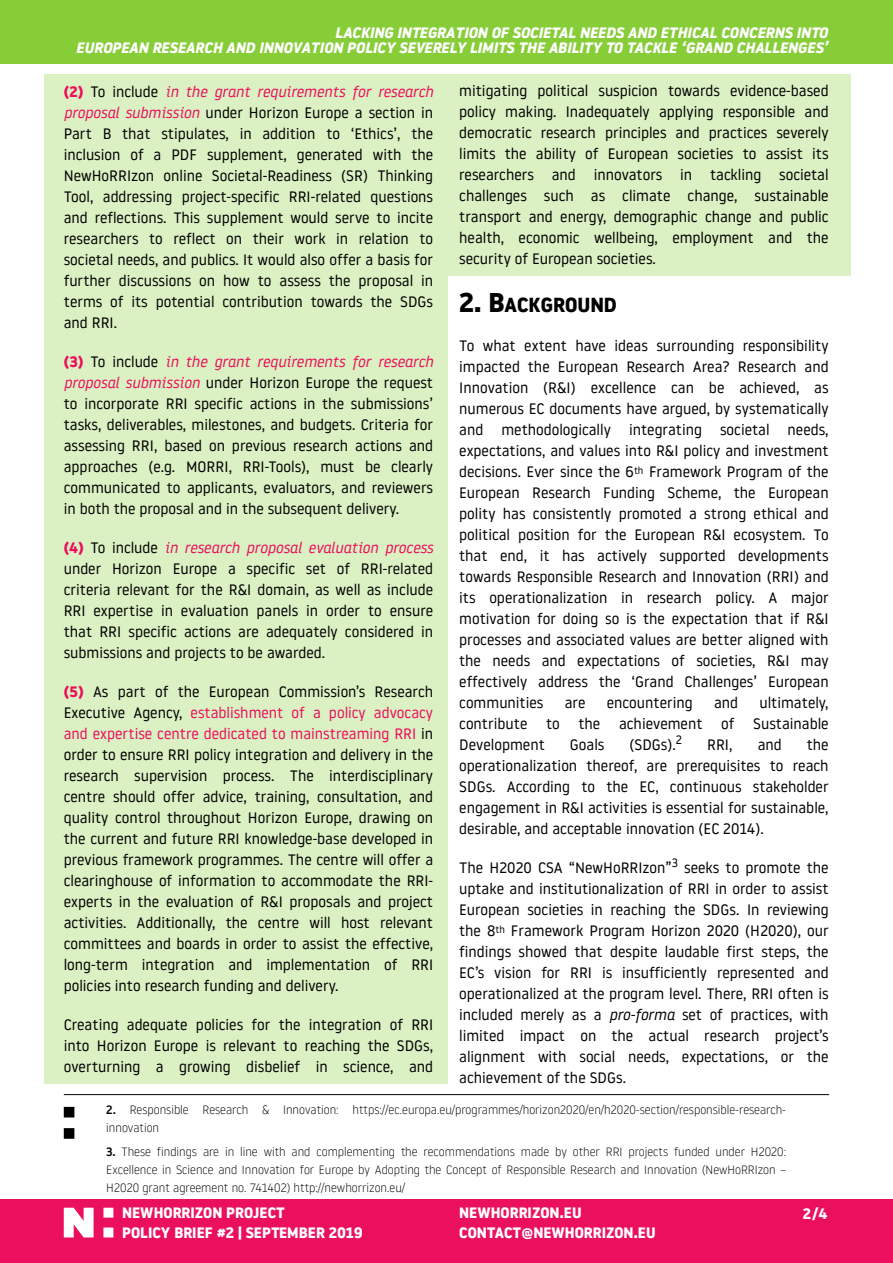
<style>
.page{position:relative;width:893px;height:1263px;background:#fff}
.page>*{position:absolute;margin:0;border:0;box-sizing:border-box;transform-origin:0 0}
.t1{font:700 20.25px "Noway";color:#000}
.t2{font:15px/21px "Noway";color:#000;text-align:justify}
.t3{font:italic 700 15px/15px "Noway";color:#fff;text-align:right}
.t4{font:700 15px/19.5px "Noway";color:#fff}
.t5{font:300 12px/18px "Noway";color:#000}
.s1{font-weight:700;color:#ec0d5b}
.s2{font-style:italic;color:#ec0d5b}
.s3{color:#ec0d5b}
.s4{font-size:27px}
.s5{font-style:italic}
.s6{font-weight:500}
</style>
<div class="page">
<div style="left:0;top:0;width:893px;height:64px;background:#87cd37"></div>
<div style="left:0;top:1199px;width:893px;height:64px;background:#ea105d"></div>
<svg style="left:64px;top:1208px;width:30px;height:29px"></svg>
<svg style="left:103px;top:1208px;width:10px;height:29px"></svg>
<div style="left:448px;top:74px;width:402px;height:202px;background:#dbf0c3"></div>
<div style="left:44px;top:74px;width:404px;height:1010px;background:#dbf0c3"></div>
<svg style="left:64px;top:1107px;width:10px;height:32px"></svg>
<hr style="left:64px;top:1094px;width:765px;height:1px;background:#000">
<p class="t3" style="left:76px;top:26px;width:753px">LACKING INTEGRATION OF SOCIETAL NEEDS AND ETHICAL CONCERNS INTO<br>EUROPEAN RESEARCH AND INNOVATION POLICY SEVERELY LIMITS THE ABILITY TO TACKLE ‘GRAND CHALLENGES’</p>
<p class="t2" style="left:64px;top:82px;width:371px"><span class="s1">(2)</span> To include <span class="s2">in the grant requirements for research proposal submission</span> under Horizon Europe a section in Part B that stipulates, in addition to ‘Ethics’, the inclusion of a PDF supplement, generated with the NewHoRRIzon online Societal-Readiness (SR) Thinking Tool, addressing project-specific RRI-related questions and reflections. This supplement would serve to incite researchers to reflect on their work in relation to societal needs, and publics. It would also offer a basis for further discussions on how to assess the proposal in terms of its potential contribution towards the SDGs and RRI.</p>
<p class="t2" style="left:64px;top:352px;width:371px"><span class="s1">(3)</span> To include <span class="s2">in the grant requirements for research proposal submission</span> under Horizon Europe the request to incorporate RRI specific actions in the submissions’ tasks, deliverables, milestones, and budgets. Criteria for assessing RRI, based on previous research actions and approaches (e.g. MORRI, RRI-Tools), must be clearly communicated to applicants, evaluators, and reviewers in both the proposal and in the subsequent delivery.</p>
<p class="t2" style="left:64px;top:538px;width:371px"><span class="s1">(4)</span> To include <span class="s2">in research proposal evaluation process </span>under Horizon Europe a specific set of RRI-related criteria relevant for the R&amp;I domain, as well as include RRI expertise in evaluation panels in order to ensure that RRI specific actions are adequately considered in submissions and projects to be awarded.</p>
<p class="t2" style="left:64px;top:682px;width:371px"><span class="s1">(5)</span> As part of the European Commission’s Research Executive Agency, <span class="s3">establishment of a policy advocacy and expertise centre dedicated to mainstreaming RRI</span> in order to ensure RRI policy integration and delivery in the research supervision process. The interdisciplinary centre should offer advice, training, consultation, and quality control throughout Horizon Europe, drawing on the current and future RRI knowledge-base developed in previous framework programmes. The centre will offer a clearinghouse of information to accommodate the RRI&shy;experts in the evaluation of R&amp;I proposals and project activities. Additionally, the centre will host relevant committees and boards in order to assist the effective, long-term integration and implementation of RRI policies into research funding and delivery.</p>
<p class="t2" style="left:64px;top:1015px;width:371px">Creating adequate policies for the integration of RRI into Horizon Europe is relevant to reaching the SDGs, overturning a growing disbelief in science, and</p>
<p class="t2" style="left:459px;top:82px;width:371px">mitigating political suspicion towards evidence-based policy making. Inadequately applying responsible and democratic research principles and practices severely limits the ability of European societies to assist its researchers and innovators in tackling societal challenges such as climate change, sustainable transport and energy, demographic change and public health, economic wellbeing, employment and the security of European societies.</p>
<h1 class="t1" style="left:459px;top:297px;width:159px"><span class="s4">2. B</span>ACKGROUND</h1>
<p class="t2" style="left:459px;top:337px;width:371px">To what extent have ideas surrounding responsibility impacted the European Research Area? Research and Innovation (R&amp;I) excellence can be achieved, as numerous EC documents have argued, by systematically and methodologically integrating societal needs, expectations, and values into R&amp;I policy and investment decisions. Ever since the 6<sup>th</sup> Framework Program of the European Research Funding Scheme, the European polity has consistently promoted a strong ethical and political position for the European R&amp;I ecosystem. To that end, it has actively supported developments towards Responsible Research and Innovation (RRI) and its operationalization in research policy. A major motivation for doing so is the expectation that if R&amp;I processes and associated values are better aligned with the needs and expectations of societies, R&amp;I may effectively address the ‘Grand Challenges’ European communities</p>
<p class="t2" style="left:459px;top:694px;width:371px;text-indent:300px">ultimately, contribute to the achievement of Sustainable Development</p>
<p class="t2" style="left:565px;top:694px;width:22px">are</p>
<p class="t2" style="left:607px;top:694px;width:87px">encountering</p>
<p class="t2" style="left:714px;top:694px;width:26px">and</p>
<p class="t2" style="left:570px;top:736px;width:36px">Goals</p>
<p class="t2" style="left:629px;top:736px;width:54px">(SDGs).<sup>2</sup></p>
<p class="t2" style="left:707px;top:736px;width:27px">RRI,</p>
<p class="t2" style="left:758px;top:736px;width:26px">and</p>
<p class="t2" style="left:459px;top:736px;width:371px;text-indent:348px">the operationalization thereof, are prerequisites to reach SDGs. According to the EC, continuous stakeholder engagement in R&amp;I activities is essential for sustainable, desirable, and acceptable innovation (EC 2014).</p>
<p class="t2" style="left:459px;top:859px;width:371px">The H2020 CSA “NewHoRRIzon”<sup>3</sup> seeks to promote the uptake and institutionalization of RRI in order to assist European societies in reaching the SDGs. In reviewing the 8<sup>th</sup> Framework Program Horizon 2020 (H2020), our findings showed that despite laudable first steps, the EC’s vision for RRI is insufficiently represented and operationalized at the program level. There, RRI often is included merely as a <span class="s5">pro-forma</span> set of practices, with limited impact on the actual research project’s alignment with social needs, expectations, or the achievement of the SDGs.</p>
<p class="t5" style="left:106px;top:1102px;width:681px"><span class="s6">2.</span> Responsible Research &amp; Innovation: https://ec.europa.eu/programmes/horizon2020/en/h2020-section/responsible-research&shy;innovation</p>
<p class="t5" style="left:106px;top:1144px;width:681px;text-align:justify"><span class="s6">3.</span> These findings are in line with and complementing the recommendations made by other RRI projects funded under H2020:<br>Excellence in Science and Innovation for Europe by Adopting the Concept of Responsible Research and Innovation (NewHoRRIzon – H2020 grant agreement no. 741402) http://newhorrizon.eu/</p>
<p class="t4" style="left:122px;top:1205px;width:242px">NEWHORRIZON PROJECT<br>POLICY BRIEF #2 | SEPTEMBER 2019</p>
<p class="t4" style="left:459px;top:1205px;width:198px">NEWHORRIZON.EU<br>CONTACT@NEWHORRIZON.EU</p>
<p class="t4" style="left:803px;top:1206px;width:26px">2/4</p>
</div>
